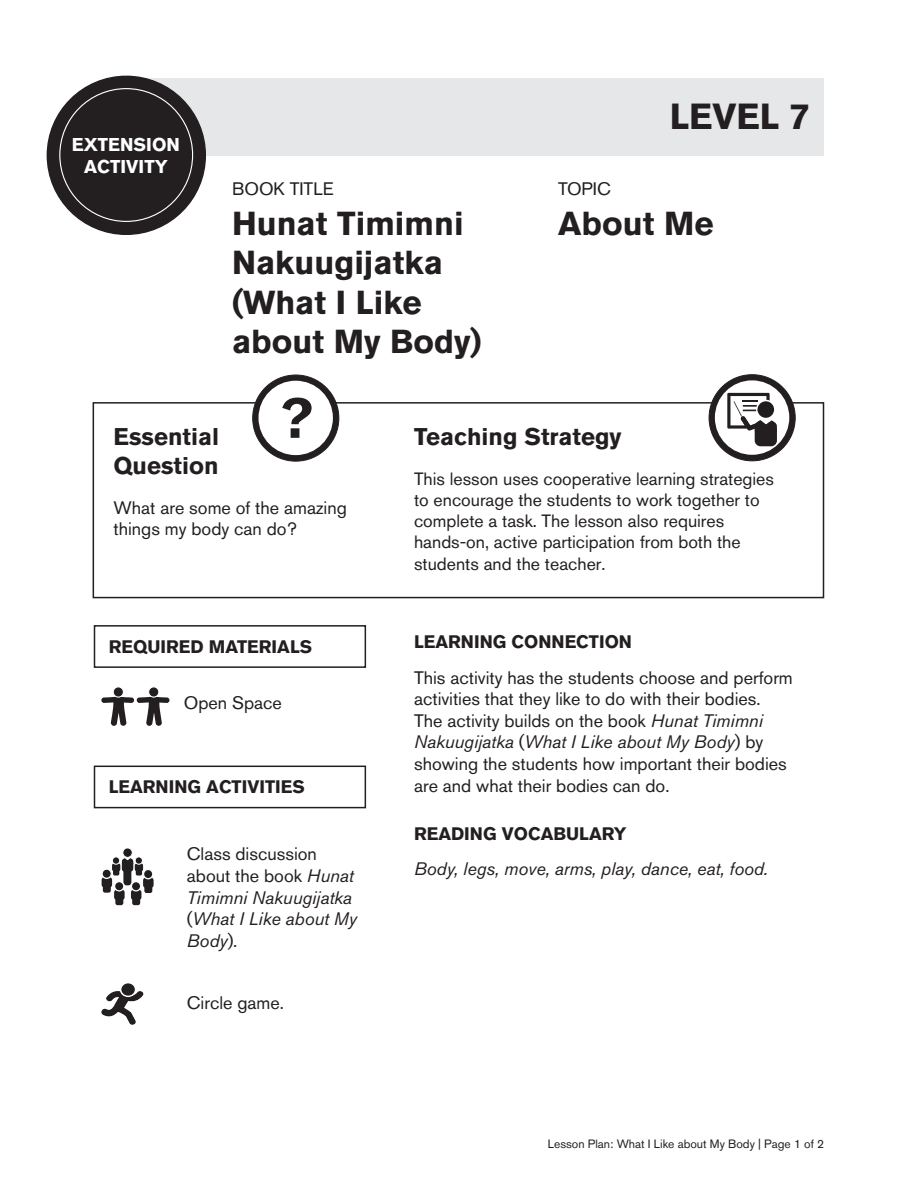
<style>
.page{position:relative;width:918px;height:1188px;background:#fff}
.page>*{position:absolute;margin:0;border:0;box-sizing:border-box;transform-origin:0 0}
.t1{font:700 61.5px "Akzidenz Grotesk BQ";color:#231f20}
.t2{font:700 36px "Akzidenz Grotesk BQ";color:#231f20}
.t3{font:700 33px/39.6px "Akzidenz Grotesk BQ";color:#231f20}
.t4{font:700 24px "Akzidenz Grotesk BQ";color:#231f20}
.t5{font:700 18.45px/22px "Akzidenz Grotesk BQ";color:#fff;text-align:center}
.BODY{font:18px/21.6px "Akzidenz Grotesk BQ";color:#231f20}
.LEARNING_ACTIVITIES{font:italic 18px/21.6px "Akzidenz Grotesk BQ";color:#231f20}
.SUB1{font:700 18px "Akzidenz Grotesk BQ";color:#231f20}
.Teaching_Strategy{font:18px/21.6px "Akzidenz Grotesk BQ";color:#231f20}
.VOCAB{font:italic 18px "Akzidenz Grotesk BQ";color:#231f20}
.LEARNING_ACTIVITIES-2{font:18px "Akzidenz Grotesk BQ";color:#231f20}
.STAR_BULLETS{font:18px "Akzidenz Grotesk BQ";color:#231f20}
.Teaching_Strategy-2{font:17.7px/21.3px "Akzidenz Grotesk BQ";color:#231f20}
.t6{font:12px "Akzidenz Grotesk BQ";color:#231f20}
.s1{font-style:normal}
.s2{font-style:italic}
</style>
<div class="page">
<div style="left:139px;top:78px;width:685px;height:78px;background:#e6e7e9"></div>
<div style="left:47px;top:76px;width:158px;height:158px;background:#231f20;border-radius:50%"></div>
<div style="left:93px;top:402px;width:731px;height:196px;border:2px solid #231f20"></div>
<div style="left:94px;top:766px;width:272px;height:42px;border:2px solid #231f20"></div>
<svg style="left:253px;top:375px;width:86px;height:86px;background:#3b3839"></svg>
<div style="left:260px;top:382px;width:72px;height:72px;background:#fff;border-radius:50%"></div>
<div style="left:259px;top:381px;width:74px;height:74px;border:2px solid #fff;border-radius:50%"></div>
<div style="left:709px;top:375px;width:86px;height:86px;background:#231f20;border-radius:50%"></div>
<div style="left:716px;top:381px;width:72px;height:73px;background:#fff;border-radius:50%"></div>
<div style="left:715px;top:380px;width:74px;height:75px;border:2px solid #fff;border-radius:50%"></div>
<div style="left:755px;top:425px;width:22px;height:21px;background:#231f20;border-radius:6px"></div>
<svg style="left:727px;top:393px;width:50px;height:41px"></svg>
<div style="left:131px;top:890px;width:10px;height:10px;background:#231f20;border-radius:3px"></div>
<div style="left:132px;top:897px;width:8px;height:8px;background:#231f20;border-radius:2px"></div>
<div style="left:114px;top:890px;width:11px;height:10px;background:#231f20;border-radius:3px"></div>
<div style="left:115px;top:897px;width:8px;height:8px;background:#231f20;border-radius:2px"></div>
<svg style="left:101px;top:848px;width:52px;height:44px"></svg>
<div style="left:94px;top:625px;width:272px;height:43px;border:2px solid #231f20"></div>
<svg style="left:101px;top:687px;width:69px;height:39px"></svg>
<svg style="left:101px;top:983px;width:43px;height:42px"></svg>
<p class="t5" style="left:72px;top:133px;width:110px">EXTENSION<br>ACTIVITY</p>
<p class="BODY" style="left:232px;top:178px;width:103px">BOOK TITLE</p>
<p class="t3" style="left:232px;top:203px;width:233px">Hunat Timimni</p>
<p class="t3" style="left:232px;top:243px;width:213px">Nakuugijatka (What I Like</p>
<p class="t3" style="left:232px;top:322px;width:251px">about My Body)</p>
<p class="t2" style="left:670px;top:96px;width:142px">LEVEL 7</p>
<p class="BODY" style="left:558px;top:178px;width:54px">TOPIC</p>
<p class="t3" style="left:558px;top:203px;width:157px">About Me</p>
<p class="t1" style="left:276px;top:383px;width:39px">?</p>
<p class="t4" style="left:114px;top:423px;width:107px">Essential</p>
<p class="t4" style="left:114px;top:452px;width:107px">Question</p>
<p class="Teaching_Strategy" style="left:114px;top:497px;width:235px">What are some of the amazing things my body can do?</p>
<p class="SUB1" style="left:109px;top:636px;width:205px">REQUIRED MATERIALS</p>
<p class="STAR_BULLETS" style="left:184px;top:692px;width:100px">Open Space</p>
<p class="SUB1" style="left:109px;top:777px;width:198px">LEARNING ACTIVITIES</p>
<p class="LEARNING_ACTIVITIES" style="left:187px;top:843px;width:172px"><span class="s1">Class discussion about the book</span> Hunat<br>Timimni Nakuugijatka <span class="s1">(</span>What I Like about My<br>Body<span class="s1">)</span>.</p>
<p class="LEARNING_ACTIVITIES-2" style="left:187px;top:992px;width:99px">Circle game.</p>
<p class="t4" style="left:414px;top:423px;width:209px">Teaching Strategy</p>
<p class="Teaching_Strategy-2" style="left:414px;top:468px;width:361px">This lesson uses cooperative learning strategies to encourage the students to work together to complete a task. The lesson also requires hands-on, active participation from both the students and the teacher.</p>
<p class="SUB1" style="left:414px;top:632px;width:220px">LEARNING CONNECTION</p>
<p class="BODY" style="left:414px;top:666px;width:380px">This activity has the students choose and perform activities that they like to do with their bodies.<br>The activity builds on the book <span class="s2">Hunat Timimni Nakuugijatka</span> (<span class="s2">What I Like about My Body</span>) by showing the students how important their bodies are and what their bodies can do.</p>
<p class="SUB1" style="left:414px;top:823px;width:214px">READING VOCABULARY</p>
<p class="VOCAB" style="left:414px;top:858px;width:356px">Body, legs, move, arms, play, dance, eat, food.</p>
<p class="t6" style="left:548px;top:1137px;width:278px">Lesson Plan: What I Like about My Body | Page 1 of 2</p>
</div>
